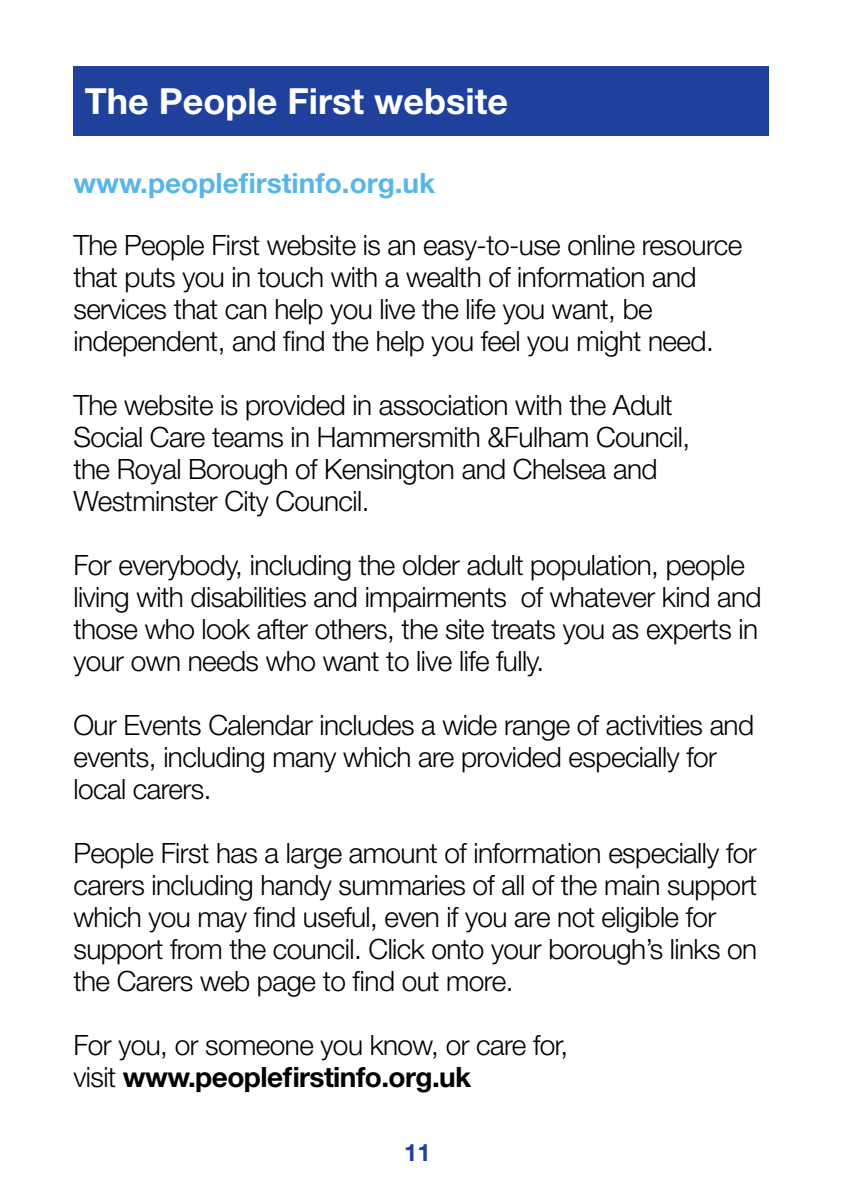
<style>
.page{position:relative;width:842px;height:1191px;background:#fff}
.page>*{position:absolute;margin:0;border:0;box-sizing:border-box;transform-origin:0 0}
.t1{font:700 36px "Helvetica Neue LT Std";color:#fff}
.t2{font:300 28px/32px "Helvetica Neue LT Std";letter-spacing:-.02em;color:#000}
.t3{font:700 28px "Helvetica Neue LT Std";color:#58b6e7}
.t4{font:700 24px "Helvetica Neue LT Std";color:#20419b}
.s1{font-weight:700}
</style>
<div class="page">
<div style="left:73px;top:66px;width:695px;height:70px;background:#20419b"></div>
<p class="t1" style="left:85px;top:79px;width:425px">The People First website</p>
<p class="t3" style="left:73px;top:166px;width:363px">www.peoplefirstinfo.org.uk</p>
<p class="t2" style="left:73px;top:228px;width:670px">The People First website is an easy-to-use online resource that puts you in touch with a wealth of information and services that can help you live the life you want, be independent, and find the help you feel you might need.</p>
<p class="t2" style="left:73px;top:388px;width:618px">The website is provided in association with the Adult Social Care teams in Hammersmith &amp;Fulham Council, the Royal Borough of Kensington and Chelsea and Westminster City Council.</p>
<p class="t2" style="left:73px;top:548px;width:690px">For everybody, including the older adult population, people living with disabilities and impairments of whatever kind and those who look after others, the site treats you as experts in your own needs who want to live life fully.</p>
<p class="t2" style="left:73px;top:708px;width:682px">Our Events Calendar includes a wide range of activities and events, including many which are provided especially for local carers.</p>
<p class="t2" style="left:73px;top:836px;width:685px">People First has a large amount of information especially for carers including handy summaries of all of the main support which you may find useful, even if you are not eligible for support from the council. Click onto your borough’s links on the Carers web page to find out more.</p>
<p class="t2" style="left:73px;top:1028px;width:496px">For you, or someone you know, or care for, visit <span class="s1">www.peoplefirstinfo.org.uk</span></p>
<p class="t4" style="left:404px;top:1138px;width:28px">11</p>
</div>
